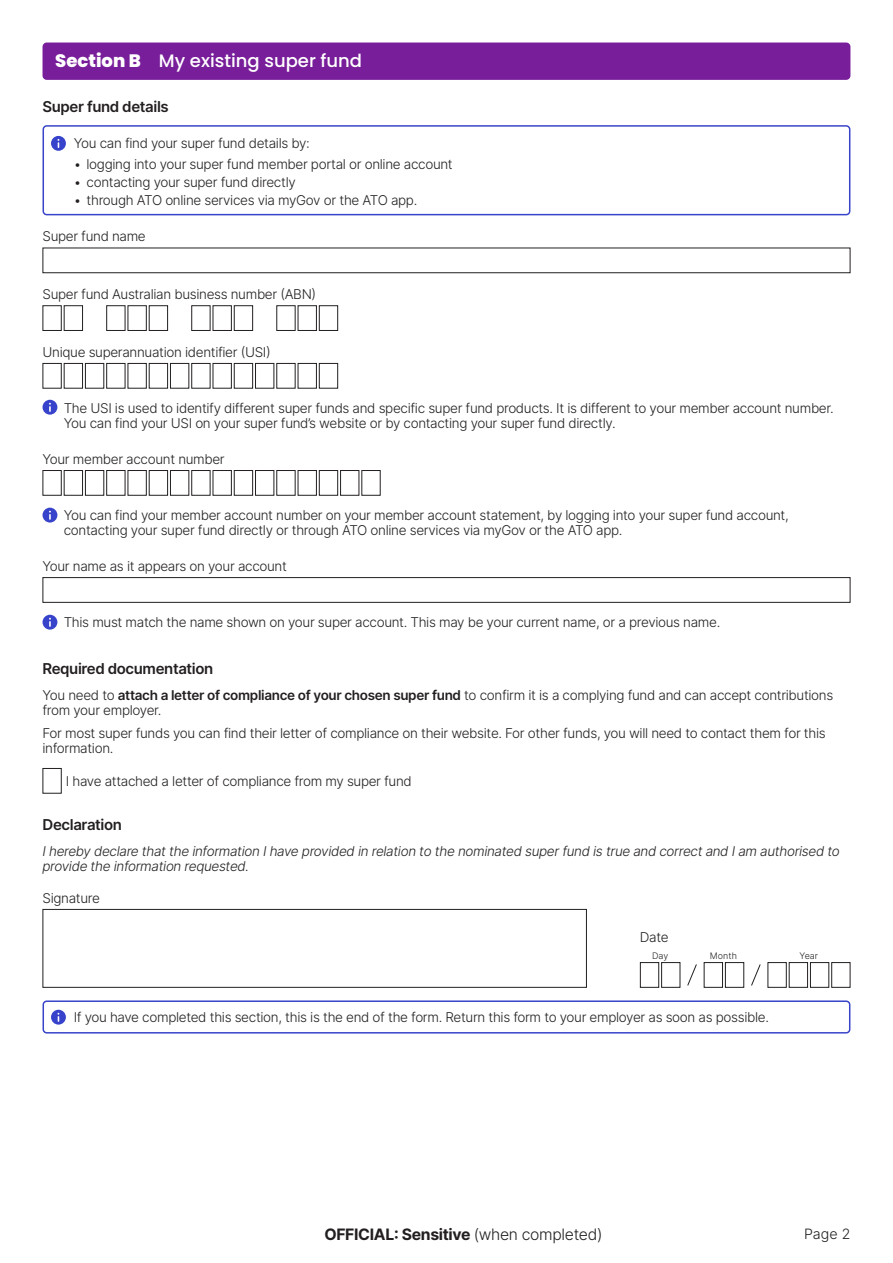
<style>
.page{position:relative;width:893px;height:1263px;background:#fff}
.page>*{position:absolute;margin:0;border:0;box-sizing:border-box;transform-origin:0 0}
.A-Section{font:500 18px "Poppins";color:#fff}
.t1{font:700 15.75px "Inter";letter-spacing:-.02em;color:#231f20}
.p_Question{font:600 15px "Inter";letter-spacing:-.025em;color:#231f20}
.t2{font:300 14.25px "Inter";color:#231f20}
.p_body{font:300 13.5px/15px "Inter";letter-spacing:-.025em;color:#231f20}
.p_body-2{font:italic 300 13.5px/15px "Inter";letter-spacing:-.025em;color:#231f20}
.p_Field_name_right_2{font:300 13.5px "Inter";letter-spacing:-.025em;color:#231f20}
.A-Body_-_smaller_6pt{font:300 9px "Inter";color:#231f20}
.s1{font-weight:800}
.s2{font-weight:600}
.s3{font-weight:300}
</style>
<div class="page">
<div style="left:43px;top:43px;width:807px;height:37px;background:#781e9a;border-radius:4px"></div>
<div style="left:43px;top:125px;width:807px;height:90px;border:2px solid #3844ca;border-radius:4px"></div>
<svg style="left:51px;top:136px;width:15px;height:15px"></svg>
<div style="left:43px;top:248px;width:807px;height:25px;border:1px solid #231f20"></div>
<div style="left:43px;top:305px;width:19px;height:26px;border:1px solid #231f20"></div>
<div style="left:106px;top:305px;width:19px;height:26px;border:1px solid #231f20"></div>
<div style="left:234px;top:305px;width:19px;height:26px;border:1px solid #231f20"></div>
<div style="left:298px;top:305px;width:19px;height:26px;border:1px solid #231f20"></div>
<div style="left:64px;top:305px;width:19px;height:26px;border:1px solid #231f20"></div>
<div style="left:128px;top:305px;width:19px;height:26px;border:1px solid #231f20"></div>
<div style="left:191px;top:305px;width:19px;height:26px;border:1px solid #231f20"></div>
<div style="left:319px;top:305px;width:19px;height:26px;border:1px solid #231f20"></div>
<div style="left:149px;top:305px;width:19px;height:26px;border:1px solid #231f20"></div>
<div style="left:213px;top:305px;width:19px;height:26px;border:1px solid #231f20"></div>
<div style="left:276px;top:305px;width:20px;height:26px;border:1px solid #231f20"></div>
<div style="left:43px;top:363px;width:19px;height:26px;border:1px solid #231f20"></div>
<div style="left:85px;top:363px;width:19px;height:26px;border:1px solid #231f20"></div>
<div style="left:191px;top:363px;width:19px;height:26px;border:1px solid #231f20"></div>
<div style="left:234px;top:363px;width:19px;height:26px;border:1px solid #231f20"></div>
<div style="left:298px;top:363px;width:19px;height:26px;border:1px solid #231f20"></div>
<div style="left:64px;top:363px;width:19px;height:26px;border:1px solid #231f20"></div>
<div style="left:106px;top:363px;width:19px;height:26px;border:1px solid #231f20"></div>
<div style="left:149px;top:363px;width:19px;height:26px;border:1px solid #231f20"></div>
<div style="left:255px;top:363px;width:19px;height:26px;border:1px solid #231f20"></div>
<div style="left:319px;top:363px;width:19px;height:26px;border:1px solid #231f20"></div>
<div style="left:128px;top:363px;width:19px;height:26px;border:1px solid #231f20"></div>
<div style="left:170px;top:363px;width:19px;height:26px;border:1px solid #231f20"></div>
<div style="left:213px;top:363px;width:19px;height:26px;border:1px solid #231f20"></div>
<div style="left:43px;top:400px;width:14px;height:15px;background:#3743ca;border-radius:50%"></div>
<svg style="left:49px;top:403px;width:2px;height:9px"></svg>
<div style="left:43px;top:470px;width:19px;height:26px;border:1px solid #231f20"></div>
<div style="left:85px;top:470px;width:19px;height:26px;border:1px solid #231f20"></div>
<div style="left:191px;top:470px;width:19px;height:26px;border:1px solid #231f20"></div>
<div style="left:234px;top:470px;width:19px;height:26px;border:1px solid #231f20"></div>
<div style="left:298px;top:470px;width:19px;height:26px;border:1px solid #231f20"></div>
<div style="left:340px;top:470px;width:19px;height:26px;border:1px solid #231f20"></div>
<div style="left:64px;top:470px;width:19px;height:26px;border:1px solid #231f20"></div>
<div style="left:106px;top:470px;width:19px;height:26px;border:1px solid #231f20"></div>
<div style="left:149px;top:470px;width:19px;height:26px;border:1px solid #231f20"></div>
<div style="left:255px;top:470px;width:19px;height:26px;border:1px solid #231f20"></div>
<div style="left:319px;top:470px;width:19px;height:26px;border:1px solid #231f20"></div>
<div style="left:361px;top:470px;width:20px;height:26px;border:1px solid #231f20"></div>
<div style="left:128px;top:470px;width:19px;height:26px;border:1px solid #231f20"></div>
<div style="left:170px;top:470px;width:19px;height:26px;border:1px solid #231f20"></div>
<div style="left:213px;top:470px;width:19px;height:26px;border:1px solid #231f20"></div>
<div style="left:276px;top:470px;width:20px;height:26px;border:1px solid #231f20"></div>
<div style="left:43px;top:508px;width:14px;height:14px;background:#3743ca;border-radius:50%"></div>
<svg style="left:49px;top:511px;width:2px;height:9px"></svg>
<div style="left:43px;top:577px;width:807px;height:26px;border:1px solid #231f20"></div>
<div style="left:43px;top:615px;width:14px;height:15px;background:#3743ca;border-radius:50%"></div>
<svg style="left:49px;top:618px;width:2px;height:9px"></svg>
<div style="left:43px;top:768px;width:19px;height:26px;border:1px solid #231f20"></div>
<div style="left:43px;top:909px;width:544px;height:79px;border:1px solid #231f20"></div>
<div style="left:640px;top:962px;width:19px;height:26px;border:1px solid #231f20"></div>
<div style="left:661px;top:962px;width:19px;height:26px;border:1px solid #231f20"></div>
<svg style="left:687px;top:964px;width:10px;height:22px"></svg>
<div style="left:704px;top:962px;width:19px;height:26px;border:1px solid #231f20"></div>
<div style="left:725px;top:962px;width:19px;height:26px;border:1px solid #231f20"></div>
<svg style="left:751px;top:964px;width:10px;height:22px"></svg>
<div style="left:767px;top:962px;width:20px;height:26px;border:1px solid #231f20"></div>
<div style="left:789px;top:962px;width:19px;height:26px;border:1px solid #231f20"></div>
<div style="left:810px;top:962px;width:19px;height:26px;border:1px solid #231f20"></div>
<div style="left:831px;top:962px;width:19px;height:26px;border:1px solid #231f20"></div>
<div style="left:43px;top:1000px;width:807px;height:33px;border:2px solid #3844ca;border-radius:4px"></div>
<svg style="left:51px;top:1010px;width:15px;height:14px"></svg>
<p class="A-Section" style="left:55px;top:51px;width:308px"><span class="s1">Section B</span> My existing super fund</p>
<p class="p_Question" style="left:43px;top:96px;width:128px">Super fund details</p>
<p class="p_body" style="left:74px;top:136px;width:238px">You can find your super fund details by:</p>
<p class="p_body" style="left:74px;top:156px;width:381px">• logging into your super fund member portal or online account</p>
<p class="p_body" style="left:74px;top:175px;width:224px">• contacting your super fund directly</p>
<p class="p_body" style="left:74px;top:193px;width:345px">• through ATO online services via myGov or the ATO app.</p>
<p class="p_body" style="left:43px;top:229px;width:105px">Super fund name</p>
<p class="p_body" style="left:43px;top:286px;width:275px">Super fund Australian business number (ABN)</p>
<p class="p_body" style="left:43px;top:344px;width:230px">Unique superannuation identifier (USI)</p>
<p class="p_body" style="left:64px;top:400px;width:771px">The USI is used to identify different super funds and specific super fund products. It is different to your member account number.<br>You can find your USI on your super fund’s website or by contacting your super fund directly.</p>
<p class="p_body" style="left:43px;top:451px;width:184px">Your member account number</p>
<p class="p_body" style="left:64px;top:507px;width:726px">You can find your member account number on your member account statement, by logging into your super fund account, contacting your super fund directly or through ATO online services via myGov or the ATO app.</p>
<p class="p_body" style="left:43px;top:558px;width:246px">Your name as it appears on your account</p>
<p class="p_body" style="left:64px;top:614px;width:658px">This must match the name shown on your super account. This may be your current name, or a previous name.</p>
<p class="p_Question" style="left:43px;top:657px;width:172px">Required documentation</p>
<p class="p_body" style="left:43px;top:687px;width:792px">You need to <span class="s2">attach a letter of compliance of your chosen super fund</span> to confirm it is a complying fund and can accept contributions from your employer.</p>
<p class="p_body" style="left:43px;top:726px;width:785px">For most super funds you can find their letter of compliance on their website. For other funds, you will need to contact them for this information.</p>
<p class="p_Field_name_right_2" style="left:66px;top:771px;width:347px">I have attached a letter of compliance from my super fund</p>
<p class="p_Question" style="left:43px;top:814px;width:81px">Declaration</p>
<p class="p_body-2" style="left:43px;top:844px;width:799px">I hereby declare that the information I have provided in relation to the nominated super fund is true and correct and I am authorised to provide the information requested.</p>
<p class="p_body" style="left:43px;top:891px;width:59px">Signature</p>
<p class="p_body" style="left:640px;top:929px;width:30px">Date</p>
<p class="A-Body_-_smaller_6pt" style="left:652px;top:949px;width:18px">Day</p>
<p class="A-Body_-_smaller_6pt" style="left:710px;top:949px;width:29px">Month</p>
<p class="A-Body_-_smaller_6pt" style="left:799px;top:949px;width:20px">Year</p>
<p class="p_body" style="left:74px;top:1009px;width:697px">If you have completed this section, this is the end of the form. Return this form to your employer as soon as possible.</p>
<p class="t1" style="left:324px;top:1222px;width:280px">OFFICIAL: Sensitive <span class="s3">(when completed)</span></p>
<p class="t2" style="left:804px;top:1223px;width:48px">Page 2</p>
</div>
